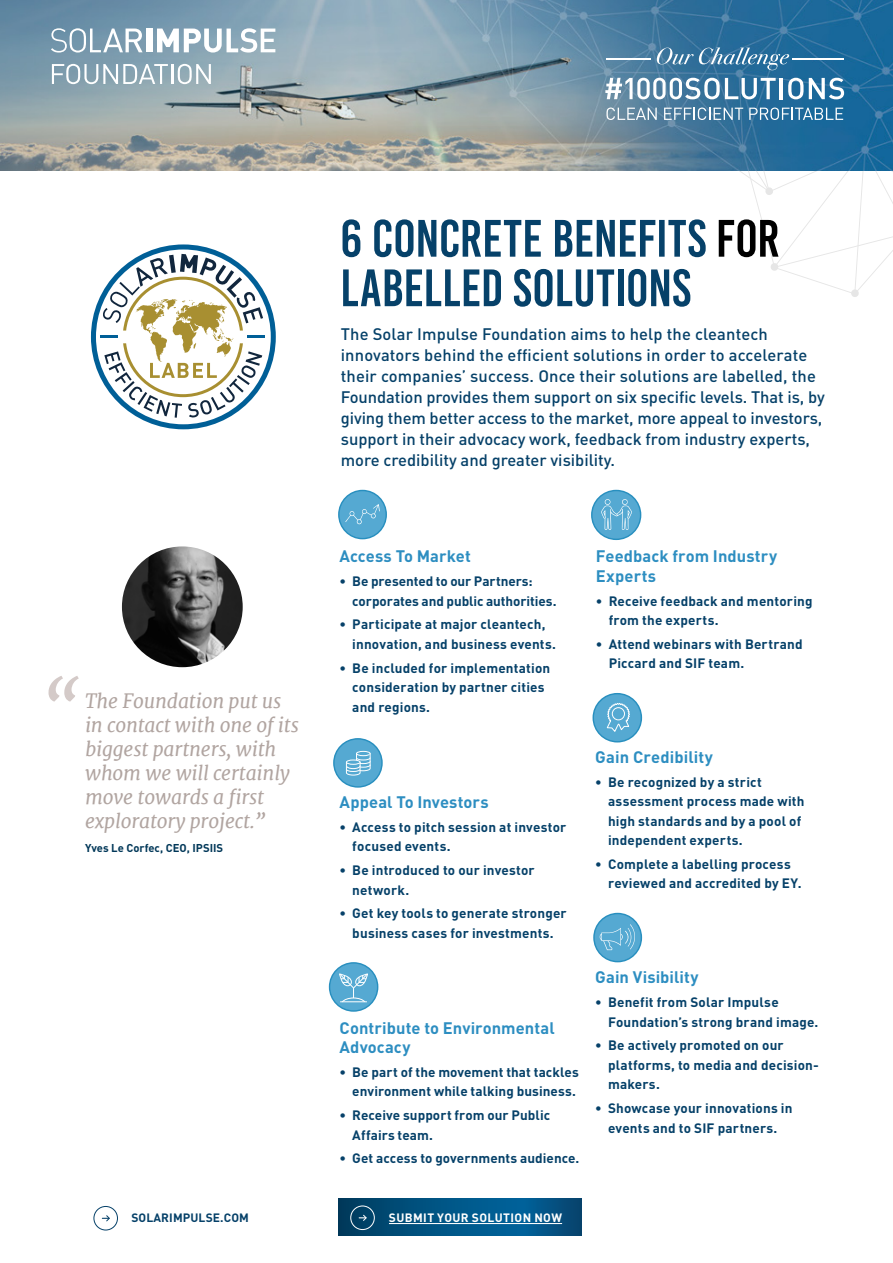
<style>
.page{position:relative;width:893px;height:1263px;background:#fff}
.page>*{position:absolute;margin:0;border:0;box-sizing:border-box;transform-origin:0 0}
.t1{font:italic 67.5px "Merriweather";color:#d4cac8}
.t2{font:52.5px/49.5px "Bebas Kai";color:#064169}
.t3{font:italic 19.5px/24px "Merriweather";letter-spacing:-.01em;color:#b1a5a1}
.t4{font:500 16.5px/21px "DIN";color:#064169}
.t5{font:700 16.5px/19.5px "DIN";letter-spacing:.005em;color:#2d8ec1}
.t6{font:700 13.5px/19.5px "DIN";letter-spacing:.01em;color:#064169}
.t7{font:700 12px "DIN";letter-spacing:.035em;color:#fff}
.t8{font:700 12px "DIN";letter-spacing:.01em;color:#064169}
.t9{font:700 11.25px "DIN";color:#003758}
.s1{color:#000}
</style>
<div class="page">
<svg style="left:670px;top:170px;width:223px;height:127px"></svg>
<img style="left:0;top:0;width:893px;height:170px">
<svg style="left:657px;top:47px;width:132px;height:23px;background:#5086ab"></svg>
<hr style="left:606px;top:58px;width:45px;height:1px;background:#fff">
<hr style="left:792px;top:58px;width:51px;height:1px;background:#fff">
<svg style="left:605px;top:78px;width:171px;height:21px"></svg>
<hr style="left:780px;top:78px;width:3px;height:21px;background:#fff">
<svg style="left:788px;top:78px;width:56px;height:21px"></svg>
<svg style="left:606px;top:108px;width:51px;height:12px"></svg>
<svg style="left:664px;top:108px;width:79px;height:12px"></svg>
<svg style="left:749px;top:108px;width:94px;height:12px"></svg>
<svg style="left:52px;top:64px;width:116px;height:20px"></svg>
<hr style="left:171px;top:64px;width:2px;height:20px;background:#fff">
<svg style="left:178px;top:64px;width:33px;height:20px"></svg>
<svg style="left:157px;top:28px;width:118px;height:25px"></svg>
<div style="left:146px;top:29px;width:6px;height:23px;background:#fff"></div>
<svg style="left:51px;top:28px;width:92px;height:25px"></svg>
<svg style="left:92px;top:246px;width:183px;height:182px"></svg>
<div style="left:339px;top:490px;width:47px;height:49px;background:#55a9d2;border-radius:50%"></div>
<div style="left:338px;top:490px;width:49px;height:49px;border:1px solid #288fbf;border-radius:50%"></div>
<svg style="left:345px;top:504px;width:35px;height:20px"></svg>
<div style="left:334px;top:739px;width:48px;height:48px;background:#55a9d2;border-radius:50%"></div>
<div style="left:333px;top:738px;width:50px;height:50px;border:1px solid #288fbf;border-radius:50%"></div>
<div style="left:356px;top:751px;width:14px;height:5px;border:1px solid #fff;border-radius:50%"></div>
<svg style="left:346px;top:753px;width:25px;height:23px"></svg>
<div style="left:592px;top:490px;width:49px;height:49px;background:#55a9d2;border-radius:50%"></div>
<div style="left:591px;top:490px;width:50px;height:50px;border:1px solid #288fbf;border-radius:50%"></div>
<svg style="left:601px;top:499px;width:31px;height:31px"></svg>
<div style="left:593px;top:694px;width:48px;height:48px;background:#55a9d2;border-radius:50%"></div>
<div style="left:592px;top:693px;width:50px;height:49px;border:1px solid #288fbf;border-radius:50%"></div>
<svg style="left:606px;top:703px;width:24px;height:29px"></svg>
<div style="left:612px;top:707px;width:13px;height:13px;border:1px solid #fff;border-radius:50%"></div>
<div style="left:594px;top:913px;width:47px;height:49px;background:#55a9d2;border-radius:50%"></div>
<div style="left:593px;top:913px;width:49px;height:49px;border:1px solid #288fbf;border-radius:50%"></div>
<svg style="left:600px;top:924px;width:35px;height:26px"></svg>
<div style="left:330px;top:963px;width:48px;height:48px;background:#55a9d2;border-radius:50%"></div>
<div style="left:329px;top:962px;width:49px;height:50px;border:1px solid #288fbf;border-radius:50%"></div>
<svg style="left:339px;top:973px;width:29px;height:30px"></svg>
<img style="left:122px;top:546px;width:121px;height:121px;border-radius:60px">
<div style="left:94px;top:1206px;width:24px;height:24px;border:1px solid #064169;border-radius:50%"></div>
<svg style="left:102px;top:1215px;width:8px;height:7px"></svg>
<svg style="left:338px;top:1199px;width:244px;height:36px;background:#025280"></svg>
<div style="left:350px;top:1205px;width:25px;height:25px;border:1px solid #fff;border-radius:50%"></div>
<svg style="left:359px;top:1214px;width:8px;height:8px"></svg>
<hr style="left:389px;top:1223px;width:173px;height:1px;background:#fff">
<h1 class="t1" style="left:41px;top:666px;width:40px">“</h1>
<h3 class="t3" style="left:85px;top:689px;width:215px">The Foundation put us in contact with one of its biggest partners, with whom we will certainly move towards a first exploratory project.”</h3>
<p class="t9" style="left:85px;top:841px;width:140px">Yves Le Corfec, CEO, IPSIIS</p>
<h2 class="t2" style="left:340px;top:214px;width:441px">6 CONCRETE BENEFITS <span class="s1">FOR<br></span>LABELLED SOLUTIONS</h2>
<p class="t4" style="left:341px;top:322px;width:485px">The Solar Impulse Foundation aims to help the cleantech innovators behind the efficient solutions in order to accelerate their companies’ success. Once their solutions are labelled, the Foundation provides them support on six specific levels. That is, by giving them better access to the market, more appeal to investors, support in their advocacy work, feedback from industry experts, more credibility and greater visibility.</p>
<p class="t5" style="left:340px;top:546px;width:133px">Access To Market</p>
<p class="t6" style="left:352px;top:571px;width:206px;text-indent:-13px">• Be presented to our Partners: corporates and public authorities.</p>
<p class="t6" style="left:352px;top:614px;width:205px;text-indent:-13px">• Participate at major cleantech, innovation, and business events.</p>
<p class="t6" style="left:352px;top:657px;width:199px;text-indent:-13px">• Be included for implementation consideration by partner cities and regions.</p>
<p class="t5" style="left:340px;top:792px;width:151px">Appeal To Investors</p>
<p class="t6" style="left:352px;top:817px;width:215px;text-indent:-13px">• Access to pitch session at investor focused events.</p>
<p class="t6" style="left:352px;top:860px;width:184px;text-indent:-13px">• Be introduced to our investor network.</p>
<p class="t6" style="left:340px;top:903px;width:229px;text-align:center">• Get key tools to generate stronger business cases for investments.</p>
<p class="t5" style="left:340px;top:1017px;width:217px">Contribute to Environmental<br>Advocacy</p>
<p class="t6" style="left:340px;top:1062px;width:241px;text-align:right">• Be part of the movement that tackles environment while talking business.</p>
<p class="t6" style="left:352px;top:1105px;width:199px;text-indent:-13px">• Receive support from our Public<br>Affairs team.</p>
<p class="t6" style="left:340px;top:1148px;width:241px">• Get access to governments audience.</p>
<p class="t5" style="left:596px;top:546px;width:183px">Feedback from Industry<br>Experts</p>
<p class="t6" style="left:609px;top:590px;width:205px;text-indent:-13px">• Receive feedback and mentoring from the experts.</p>
<p class="t6" style="left:609px;top:634px;width:196px;text-indent:-13px">• Attend webinars with Bertrand<br>Piccard and SIF team.</p>
<p class="t5" style="left:595px;top:746px;width:119px">Gain Credibility</p>
<p class="t6" style="left:608px;top:771px;width:198px;text-indent:-13px">• Be recognized by a strict assessment process made with high standards and by a pool of independent experts.</p>
<p class="t6" style="left:608px;top:854px;width:195px;text-indent:-13px">• Complete a labelling process reviewed and accredited by EY.</p>
<p class="t5" style="left:595px;top:967px;width:105px">Gain Visibility</p>
<p class="t6" style="left:608px;top:992px;width:212px;text-indent:-13px">• Benefit from Solar Impulse<br>Foundation’s strong brand image.</p>
<p class="t6" style="left:608px;top:1035px;width:212px;text-indent:-13px">• Be actively promoted on our platforms, to media and decision&shy;makers.</p>
<p class="t6" style="left:595px;top:1098px;width:199px;text-align:center">• Showcase your innovations in events and to SIF partners.</p>
<p class="t8" style="left:131px;top:1210px;width:119px">SOLARIMPULSE.COM</p>
<p class="t7" style="left:389px;top:1210px;width:175px">SUBMIT YOUR SOLUTION NOW</p>
</div>
